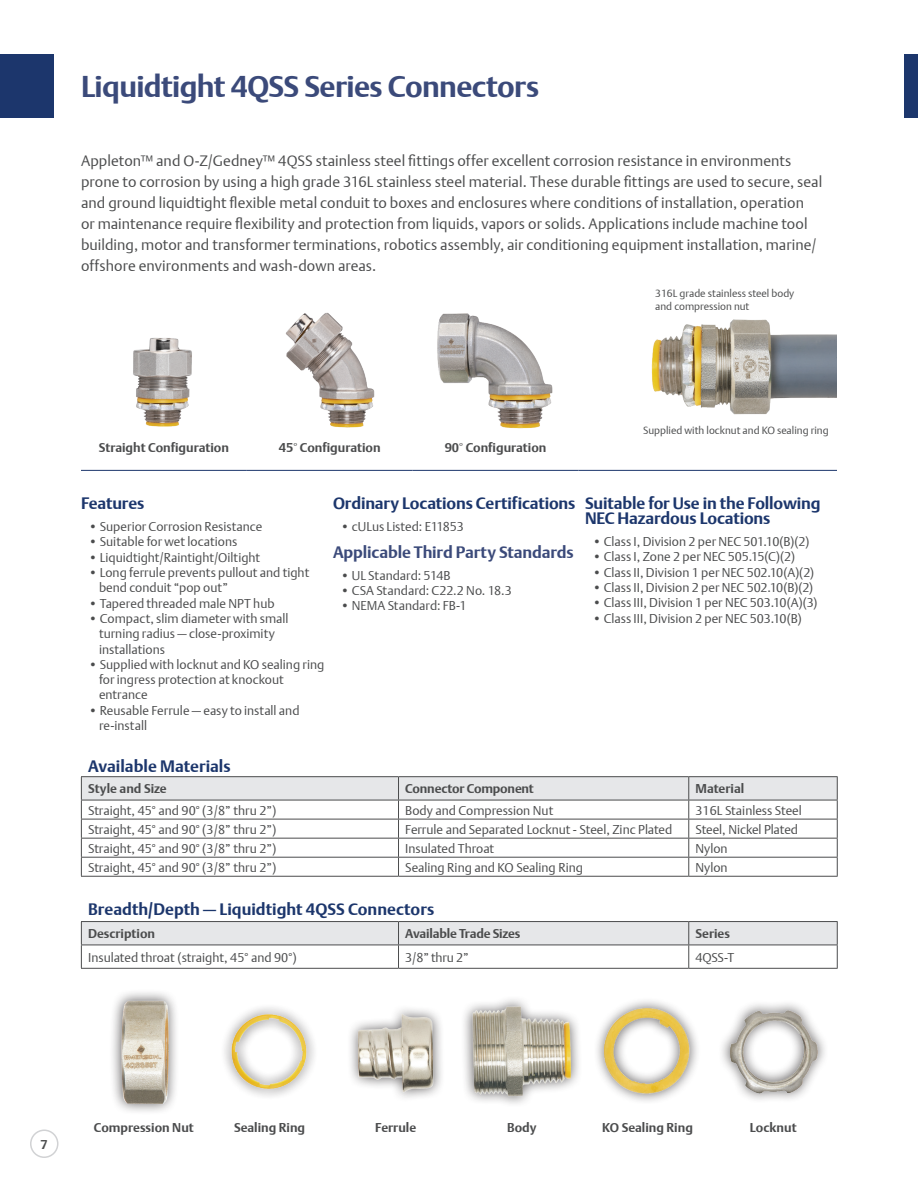
<style>
.page{position:relative;width:918px;height:1188px;background:#fff}
.page>*{position:absolute;margin:0;border:0;box-sizing:border-box;transform-origin:0 0}
.t1{font:700 30px "DTL Argo T";letter-spacing:-.02em;color:#3b4a7a}
.t2{font:700 16.5px/15px "DTL Argo T";letter-spacing:-.005em;color:#1c366c}
.t3{font:700 16.5px "DTL Argo T";letter-spacing:-.01em;color:#3b4a7a}
.t4{font:15px/21px "DTL Argo T Light";letter-spacing:.005em;color:#4b4c4d}
.t5{font:12.75px/15.3px "DTL Argo T Light";color:#4b4c4d}
.t6{font:700 12.75px "DTL Argo T";color:#4b4c4d}
.t7{font:10.5px/12.8px "DTL Argo T Light";color:#4b4c4d}
</style>
<div class="page">
<div style="left:30px;top:1130px;width:28px;height:28px;border:2px solid #d1d2d4;border-radius:50%"></div>
<div style="left:0;top:54px;width:54px;height:64px;background:#1c366c"></div>
<svg style="left:82px;top:777px;width:755px;height:168px"></svg>
<hr style="left:81px;top:776px;width:318px;height:1px;background:#4b4c4d">
<hr style="left:399px;top:776px;width:290px;height:1px;background:#4b4c4d">
<hr style="left:689px;top:776px;width:149px;height:1px;background:#4b4c4d">
<hr style="left:81px;top:800px;width:318px;height:1px;background:#4b4c4d">
<hr style="left:399px;top:800px;width:290px;height:1px;background:#4b4c4d">
<hr style="left:689px;top:800px;width:149px;height:1px;background:#4b4c4d">
<hr style="left:81px;top:819px;width:318px;height:1px;background:#4b4c4d">
<hr style="left:399px;top:819px;width:290px;height:1px;background:#4b4c4d">
<hr style="left:689px;top:819px;width:149px;height:1px;background:#4b4c4d">
<hr style="left:81px;top:838px;width:318px;height:1px;background:#4b4c4d">
<hr style="left:399px;top:838px;width:290px;height:1px;background:#4b4c4d">
<hr style="left:689px;top:838px;width:149px;height:1px;background:#4b4c4d">
<hr style="left:81px;top:857px;width:318px;height:1px;background:#4b4c4d">
<svg style="left:81px;top:777px;width:1px;height:99px"></svg>
<hr style="left:399px;top:857px;width:290px;height:1px;background:#4b4c4d">
<svg style="left:398px;top:777px;width:1px;height:99px"></svg>
<hr style="left:689px;top:857px;width:149px;height:1px;background:#4b4c4d">
<svg style="left:688px;top:777px;width:1px;height:99px"></svg>
<svg style="left:837px;top:777px;width:1px;height:99px"></svg>
<hr style="left:81px;top:876px;width:318px;height:1px;background:#4b4c4d">
<hr style="left:399px;top:876px;width:290px;height:1px;background:#4b4c4d">
<hr style="left:689px;top:876px;width:149px;height:1px;background:#4b4c4d">
<hr style="left:81px;top:921px;width:318px;height:1px;background:#4b4c4d">
<hr style="left:399px;top:921px;width:290px;height:1px;background:#4b4c4d">
<hr style="left:689px;top:921px;width:149px;height:1px;background:#4b4c4d">
<hr style="left:81px;top:945px;width:318px;height:1px;background:#4b4c4d">
<svg style="left:81px;top:922px;width:1px;height:46px"></svg>
<hr style="left:399px;top:945px;width:290px;height:1px;background:#4b4c4d">
<svg style="left:398px;top:922px;width:1px;height:46px"></svg>
<hr style="left:689px;top:945px;width:149px;height:1px;background:#4b4c4d">
<svg style="left:688px;top:922px;width:1px;height:46px"></svg>
<svg style="left:837px;top:922px;width:1px;height:46px"></svg>
<hr style="left:81px;top:968px;width:318px;height:1px;background:#4b4c4d">
<hr style="left:399px;top:968px;width:290px;height:1px;background:#4b4c4d">
<hr style="left:689px;top:968px;width:149px;height:1px;background:#4b4c4d">
<hr style="left:81px;top:470px;width:166px;height:1px;background:#1c366c">
<hr style="left:247px;top:470px;width:166px;height:1px;background:#1c366c">
<hr style="left:413px;top:470px;width:166px;height:1px;background:#1c366c">
<hr style="left:579px;top:470px;width:258px;height:1px;background:#1c366c">
<img style="left:651px;top:319px;width:186px;height:96px">
<img style="left:133px;top:338px;width:59px;height:89px">
<img style="left:285px;top:312px;width:90px;height:116px">
<img style="left:437px;top:313px;width:116px;height:116px">
<div style="left:109px;top:989px;width:71px;height:126px;background:#231f20;opacity:.75"></div>
<img style="left:110px;top:994px;width:68px;height:116px">
<div style="left:220px;top:1003px;width:98px;height:98px;background:#231f20;opacity:.75"></div>
<img style="left:229px;top:1003px;width:81px;height:98px">
<div style="left:347px;top:1003px;width:98px;height:100px;background:#231f20;opacity:.75"></div>
<img style="left:355px;top:1003px;width:81px;height:97px">
<div style="left:461px;top:995px;width:122px;height:113px;background:#231f20;opacity:.75"></div>
<img style="left:470px;top:1000px;width:104px;height:104px">
<div style="left:593px;top:997px;width:108px;height:108px;background:#231f20;opacity:.75"></div>
<img style="left:603px;top:1000px;width:90px;height:104px">
<div style="left:718px;top:999px;width:111px;height:105px;background:#231f20;opacity:.75"></div>
<img style="left:728px;top:1002px;width:91px;height:99px">
<div style="left:904px;top:54px;width:14px;height:64px;background:#1c366c"></div>
<h1 class="t1" style="left:81px;top:69px;width:460px">Liquidtight 4QSS Series Connectors</h1>
<p class="t4" style="left:81px;top:151px;width:743px">Appleton™ and O-Z/Gedney™ 4QSS stainless steel fittings offer excellent corrosion resistance in environments prone to corrosion by using a high grade 316L stainless steel material. These durable fittings are used to secure, seal and ground liquidtight flexible metal conduit to boxes and enclosures where conditions of installation, operation<br>or maintenance require flexibility and protection from liquids, vapors or solids. Applications include machine tool building, motor and transformer terminations, robotics assembly, air conditioning equipment installation, marine/ offshore environments and wash-down areas.</p>
<p class="t7" style="left:655px;top:287px;width:141px">316L grade stainless steel body and compression nut</p>
<p class="t6" style="left:99px;top:440px;width:132px">Straight Configuration</p>
<p class="t6" style="left:279px;top:440px;width:103px">45° Configuration</p>
<p class="t6" style="left:445px;top:440px;width:103px">90° Configuration</p>
<p class="t7" style="left:643px;top:424px;width:187px">Supplied with locknut and KO sealing ring</p>
<p class="t2" style="left:81px;top:496px;width:65px">Features</p>
<p class="t5" style="left:88px;top:519px;width:175px">• Superior Corrosion Resistance</p>
<p class="t5" style="left:88px;top:534px;width:150px">• Suitable for wet locations</p>
<p class="t5" style="left:88px;top:549px;width:173px">• Liquidtight/Raintight/Oiltight</p>
<p class="t5" style="left:99px;top:565px;width:212px;text-indent:-11px">• Long ferrule prevents pullout and tight bend conduit “pop out”</p>
<p class="t5" style="left:88px;top:595px;width:188px">• Tapered threaded male NPT hub</p>
<p class="t5" style="left:99px;top:611px;width:191px;text-indent:-11px">• Compact, slim diameter with small turning radius — close-proximity installations</p>
<p class="t5" style="left:99px;top:657px;width:227px;text-indent:-11px">• Supplied with locknut and KO sealing ring for ingress protection at knockout entrance</p>
<p class="t5" style="left:99px;top:702px;width:202px;text-indent:-11px">• Reusable Ferrule — easy to install and re-install</p>
<p class="t2" style="left:333px;top:496px;width:244px">Ordinary Locations Certifications</p>
<p class="t5" style="left:340px;top:519px;width:125px">• cULus Listed: E11853</p>
<p class="t3" style="left:333px;top:542px;width:242px">Applicable Third Party Standards</p>
<p class="t5" style="left:340px;top:567px;width:112px">• UL Standard: 514B</p>
<p class="t5" style="left:340px;top:583px;width:173px">• CSA Standard: C22.2 No. 18.3</p>
<p class="t5" style="left:340px;top:598px;width:128px">• NEMA Standard: FB-1</p>
<p class="t2" style="left:585px;top:496px;width:237px">Suitable for Use in the Following<br>NEC Hazardous Locations</p>
<p class="t5" style="left:592px;top:534px;width:218px">• Class I, Division 2 per NEC 501.10(B)(2)</p>
<p class="t5" style="left:592px;top:549px;width:204px">• Class I, Zone 2 per NEC 505.15(C)(2)</p>
<p class="t5" style="left:592px;top:564px;width:223px">• Class II, Division 1 per NEC 502.10(A)(2)</p>
<p class="t5" style="left:592px;top:580px;width:222px">• Class II, Division 2 per NEC 502.10(B)(2)</p>
<p class="t5" style="left:592px;top:595px;width:226px">• Class III, Division 1 per NEC 503.10(A)(3)</p>
<p class="t5" style="left:592px;top:610px;width:211px">• Class III, Division 2 per NEC 503.10(B)</p>
<p class="t2" style="left:88px;top:759px;width:144px">Available Materials</p>
<p class="t6" style="left:88px;top:781px;width:80px">Style and Size</p>
<p class="t6" style="left:405px;top:781px;width:130px">Connector Component</p>
<p class="t6" style="left:696px;top:781px;width:50px">Material</p>
<p class="t5" style="left:88px;top:802px;width:190px">Straight, 45° and 90° (3/8” thru 2”)</p>
<p class="t5" style="left:405px;top:802px;width:150px">Body and Compression Nut</p>
<p class="t5" style="left:696px;top:802px;width:108px">316L Stainless Steel</p>
<p class="t5" style="left:88px;top:821px;width:190px">Straight, 45° and 90° (3/8” thru 2”)</p>
<p class="t5" style="left:405px;top:821px;width:269px">Ferrule and Separated Locknut - Steel, Zinc Plated</p>
<p class="t5" style="left:696px;top:821px;width:104px">Steel, Nickel Plated</p>
<p class="t5" style="left:88px;top:840px;width:190px">Straight, 45° and 90° (3/8” thru 2”)</p>
<p class="t5" style="left:405px;top:840px;width:90px">Insulated Throat</p>
<p class="t5" style="left:696px;top:840px;width:34px">Nylon</p>
<p class="t5" style="left:88px;top:859px;width:190px">Straight, 45° and 90° (3/8” thru 2”)</p>
<p class="t5" style="left:405px;top:859px;width:179px">Sealing Ring and KO Sealing Ring</p>
<p class="t5" style="left:696px;top:859px;width:34px">Nylon</p>
<p class="t2" style="left:88px;top:901px;width:348px">Breadth/Depth — Liquidtight 4QSS Connectors</p>
<p class="t6" style="left:88px;top:926px;width:69px">Description</p>
<p class="t6" style="left:405px;top:926px;width:117px">Available Trade Sizes</p>
<p class="t6" style="left:696px;top:926px;width:36px">Series</p>
<p class="t5" style="left:88px;top:949px;width:210px">Insulated throat (straight, 45° and 90°)</p>
<p class="t5" style="left:405px;top:949px;width:65px">3/8” thru 2”</p>
<p class="t5" style="left:696px;top:949px;width:40px">4QSS-T</p>
<p class="t6" style="left:41px;top:1137px;width:9px">7</p>
<p class="t6" style="left:94px;top:1119px;width:102px">Compression Nut</p>
<p class="t6" style="left:234px;top:1119px;width:73px">Sealing Ring</p>
<p class="t6" style="left:375px;top:1119px;width:43px">Ferrule</p>
<p class="t6" style="left:507px;top:1119px;width:31px">Body</p>
<p class="t6" style="left:602px;top:1119px;width:92px">KO Sealing Ring</p>
<p class="t6" style="left:750px;top:1119px;width:48px">Locknut</p>
</div>
